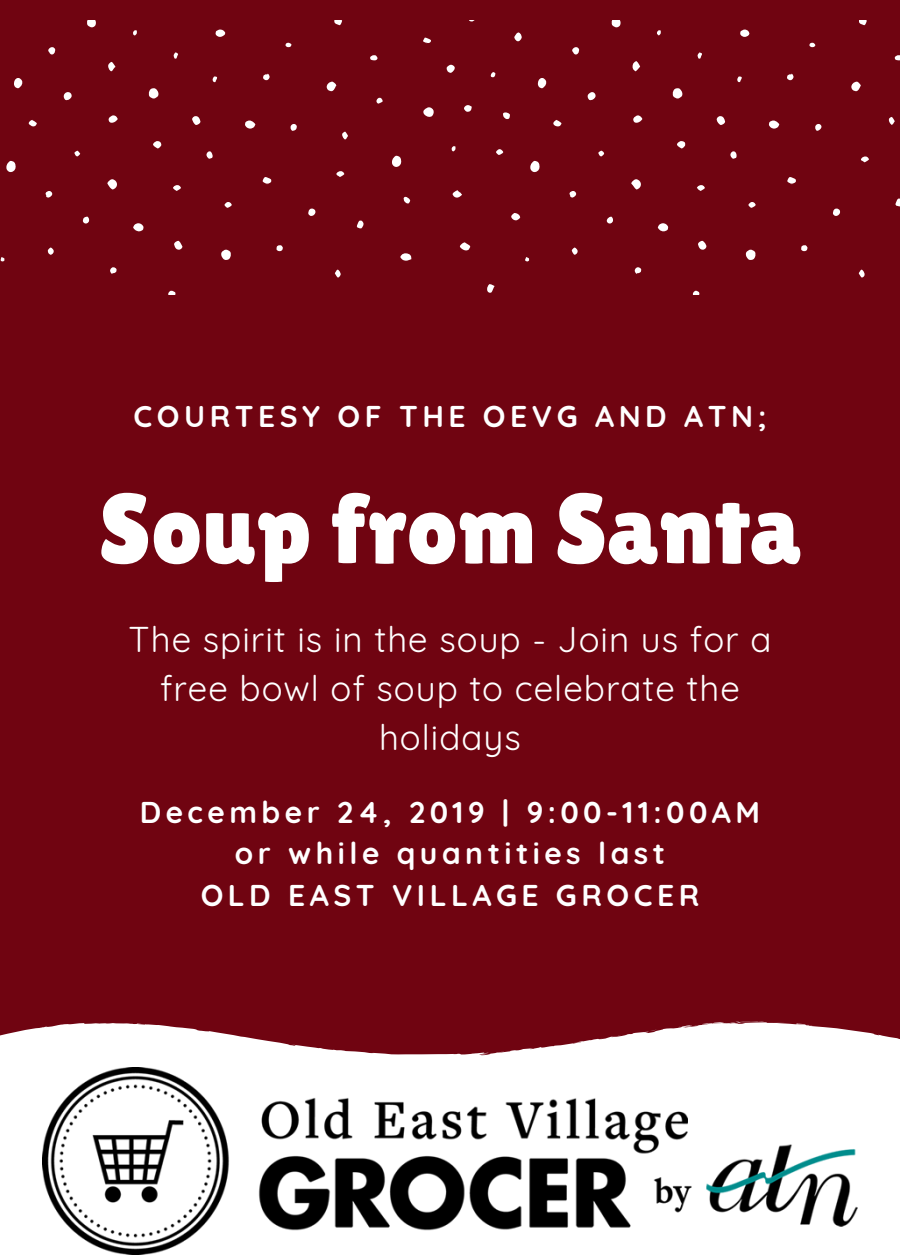
<style>
.page{position:relative;width:900px;height:1260px;background:#700411}
.page>*{position:absolute;margin:0;border:0;box-sizing:border-box;transform-origin:0 0}
.t1{font:99.5px "Lilita One";color:#fff}
.t2{font:35px/48.8px "Quicksand";letter-spacing:.03em;color:#fff;text-align:center}
.t3{font:700 30px/41.2px "Quicksand";letter-spacing:.15em;color:#fff;text-align:center}
</style>
<div class="page">
<svg style="left:46px;top:191px;width:6px;height:7px"></svg>
<svg style="left:1px;top:257px;width:3px;height:4px"></svg>
<svg style="left:6px;top:161px;width:10px;height:12px"></svg>
<svg style="left:29px;top:120px;width:8px;height:6px"></svg>
<svg style="left:48px;top:47px;width:7px;height:8px"></svg>
<svg style="left:14px;top:78px;width:9px;height:10px"></svg>
<svg style="left:48px;top:247px;width:6px;height:8px"></svg>
<svg style="left:153px;top:141px;width:9px;height:7px"></svg>
<svg style="left:327px;top:82px;width:9px;height:9px"></svg>
<svg style="left:174px;top:52px;width:4px;height:7px"></svg>
<svg style="left:245px;top:121px;width:10px;height:8px"></svg>
<svg style="left:63px;top:92px;width:9px;height:9px"></svg>
<svg style="left:308px;top:209px;width:8px;height:7px"></svg>
<svg style="left:224px;top:202px;width:8px;height:6px"></svg>
<svg style="left:133px;top:223px;width:10px;height:8px"></svg>
<svg style="left:677px;top:141px;width:9px;height:7px"></svg>
<svg style="left:851px;top:82px;width:10px;height:9px"></svg>
<svg style="left:698px;top:52px;width:4px;height:7px"></svg>
<svg style="left:769px;top:121px;width:10px;height:8px"></svg>
<svg style="left:587px;top:92px;width:9px;height:9px"></svg>
<svg style="left:487px;top:284px;width:7px;height:9px"></svg>
<svg style="left:423px;top:107px;width:11px;height:10px"></svg>
<svg style="left:460px;top:242px;width:10px;height:8px"></svg>
<svg style="left:833px;top:209px;width:7px;height:7px"></svg>
<svg style="left:748px;top:202px;width:8px;height:6px"></svg>
<svg style="left:496px;top:149px;width:7px;height:6px"></svg>
<svg style="left:570px;top:191px;width:6px;height:7px"></svg>
<svg style="left:658px;top:223px;width:10px;height:8px"></svg>
<svg style="left:342px;top:132px;width:6px;height:8px"></svg>
<svg style="left:370px;top:55px;width:7px;height:5px"></svg>
<svg style="left:87px;top:20px;width:9px;height:7px"></svg>
<svg style="left:216px;top:30px;width:9px;height:7px"></svg>
<svg style="left:206px;top:151px;width:7px;height:8px"></svg>
<svg style="left:133px;top:30px;width:4px;height:5px"></svg>
<svg style="left:74px;top:151px;width:6px;height:5px"></svg>
<svg style="left:290px;top:123px;width:7px;height:8px"></svg>
<svg style="left:149px;top:88px;width:10px;height:11px"></svg>
<svg style="left:334px;top:20px;width:8px;height:5px"></svg>
<svg style="left:286px;top:43px;width:5px;height:4px"></svg>
<svg style="left:213px;top:77px;width:4px;height:5px"></svg>
<svg style="left:263px;top:74px;width:7px;height:6px"></svg>
<svg style="left:108px;top:115px;width:10px;height:8px"></svg>
<svg style="left:173px;top:185px;width:8px;height:6px"></svg>
<svg style="left:263px;top:177px;width:9px;height:7px"></svg>
<svg style="left:108px;top:62px;width:8px;height:9px"></svg>
<svg style="left:107px;top:179px;width:10px;height:11px"></svg>
<svg style="left:192px;top:116px;width:9px;height:9px"></svg>
<svg style="left:82px;top:217px;width:8px;height:7px"></svg>
<svg style="left:221px;top:250px;width:10px;height:10px"></svg>
<svg style="left:110px;top:267px;width:7px;height:7px"></svg>
<svg style="left:174px;top:241px;width:8px;height:9px"></svg>
<svg style="left:276px;top:245px;width:7px;height:6px"></svg>
<svg style="left:336px;top:171px;width:8px;height:6px"></svg>
<svg style="left:335px;top:269px;width:6px;height:9px"></svg>
<svg style="left:357px;top:220px;width:7px;height:8px"></svg>
<svg style="left:168px;top:291px;width:8px;height:3px"></svg>
<svg style="left:889px;top:117px;width:6px;height:8px"></svg>
<svg style="left:895px;top:55px;width:5px;height:5px"></svg>
<svg style="left:400px;top:253px;width:11px;height:8px"></svg>
<svg style="left:611px;top:20px;width:10px;height:7px"></svg>
<svg style="left:740px;top:30px;width:10px;height:7px"></svg>
<svg style="left:730px;top:151px;width:7px;height:8px"></svg>
<svg style="left:376px;top:98px;width:7px;height:6px"></svg>
<svg style="left:657px;top:30px;width:4px;height:5px"></svg>
<svg style="left:451px;top:146px;width:4px;height:5px"></svg>
<svg style="left:598px;top:151px;width:6px;height:5px"></svg>
<svg style="left:815px;top:123px;width:7px;height:8px"></svg>
<svg style="left:673px;top:88px;width:10px;height:11px"></svg>
<svg style="left:859px;top:20px;width:8px;height:5px"></svg>
<svg style="left:809px;top:43px;width:6px;height:4px"></svg>
<svg style="left:525px;top:257px;width:4px;height:4px"></svg>
<svg style="left:737px;top:77px;width:5px;height:5px"></svg>
<svg style="left:787px;top:74px;width:7px;height:6px"></svg>
<svg style="left:464px;top:105px;width:8px;height:7px"></svg>
<svg style="left:453px;top:190px;width:9px;height:8px"></svg>
<svg style="left:391px;top:156px;width:11px;height:11px"></svg>
<svg style="left:530px;top:161px;width:10px;height:12px"></svg>
<svg style="left:403px;top:197px;width:8px;height:6px"></svg>
<svg style="left:503px;top:112px;width:7px;height:7px"></svg>
<svg style="left:491px;top:72px;width:5px;height:5px"></svg>
<svg style="left:633px;top:115px;width:9px;height:8px"></svg>
<svg style="left:553px;top:120px;width:8px;height:6px"></svg>
<svg style="left:572px;top:47px;width:7px;height:8px"></svg>
<svg style="left:423px;top:38px;width:8px;height:5px"></svg>
<svg style="left:697px;top:185px;width:8px;height:6px"></svg>
<svg style="left:787px;top:177px;width:9px;height:7px"></svg>
<svg style="left:514px;top:32px;width:8px;height:9px"></svg>
<svg style="left:538px;top:78px;width:9px;height:10px"></svg>
<svg style="left:447px;top:65px;width:8px;height:8px"></svg>
<svg style="left:632px;top:61px;width:8px;height:10px"></svg>
<svg style="left:631px;top:179px;width:10px;height:11px"></svg>
<svg style="left:717px;top:116px;width:9px;height:9px"></svg>
<svg style="left:606px;top:217px;width:8px;height:7px"></svg>
<svg style="left:745px;top:250px;width:11px;height:10px"></svg>
<svg style="left:634px;top:267px;width:8px;height:7px"></svg>
<svg style="left:698px;top:241px;width:8px;height:9px"></svg>
<svg style="left:801px;top:245px;width:7px;height:6px"></svg>
<svg style="left:861px;top:156px;width:8px;height:6px"></svg>
<svg style="left:859px;top:269px;width:6px;height:9px"></svg>
<svg style="left:896px;top:198px;width:4px;height:8px"></svg>
<svg style="left:511px;top:213px;width:9px;height:7px"></svg>
<svg style="left:572px;top:247px;width:6px;height:8px"></svg>
<svg style="left:692px;top:291px;width:8px;height:3px"></svg>
<svg style="left:0;top:1021px;width:900px;height:76px;fill:#fff"></svg>
<div style="left:0;top:1097px;width:900px;height:163px;background:#fff"></div>
<img style="left:42px;top:1067px;width:816px;height:188px">
<p class="t3" style="left:134px;top:395px;width:634px">COURTESY OF THE OEVG AND ATN;</p>
<h1 class="t1" style="left:98px;top:471px;width:705px">Soup from Santa</h1>
<p class="t2" style="left:129px;top:615px;width:644px">The spirit is in the soup - Join us for a free bowl of soup to celebrate the holidays</p>
<p class="t3" style="left:140px;top:791px;width:622px">December 24, 2019 | 9:00-11:00AM or while quantities last<br>OLD EAST VILLAGE GROCER</p>
</div>
